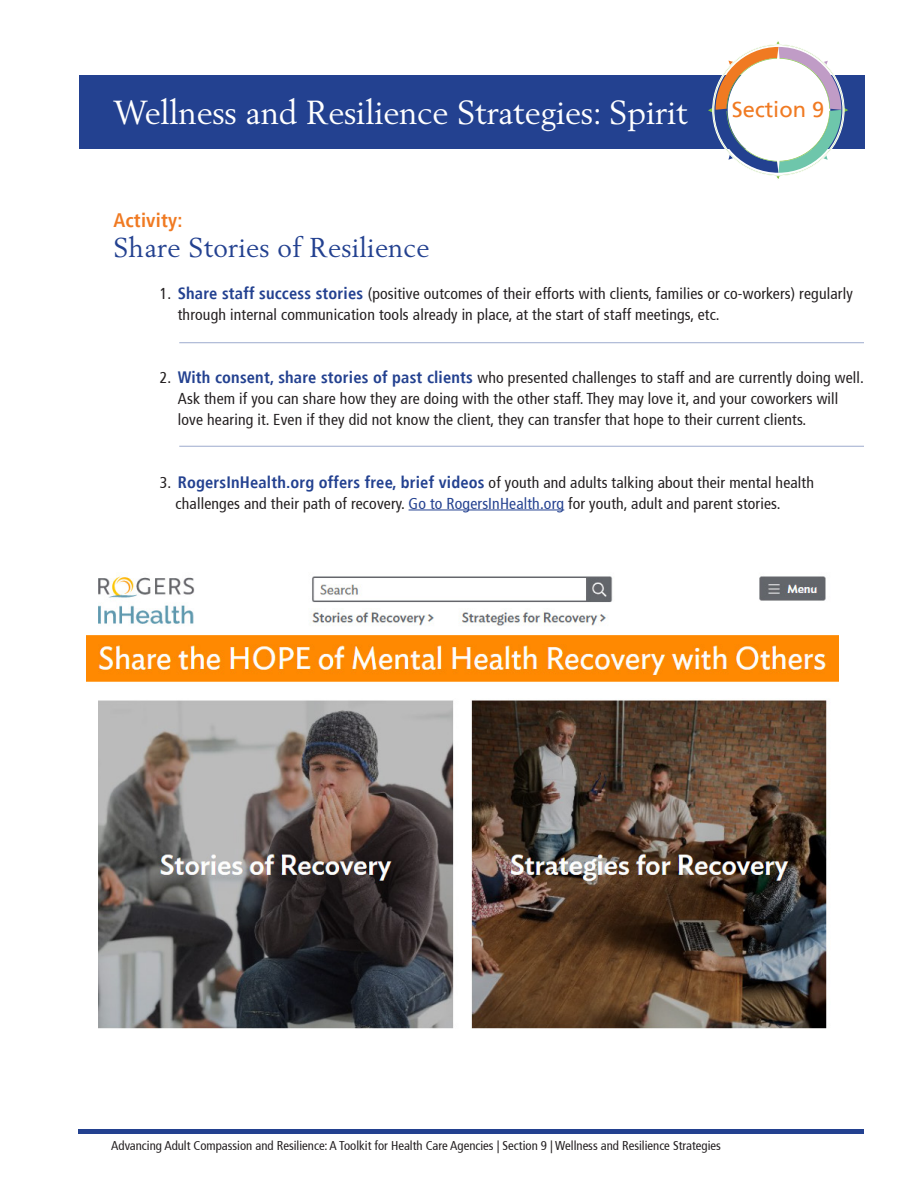
<style>
.page{position:relative;width:918px;height:1188px;background:#fff}
.page>*{position:absolute;margin:0;border:0;box-sizing:border-box;transform-origin:0 0}
.t1{font:33px "Berling";letter-spacing:-.005em;color:#fff}
.t2{font:27px "Berling";letter-spacing:.01em;color:#234190}
.t3{font:21.9px "Frutiger";color:#f07a22}
.t4{font:700 condensed 19.5px "Frutiger";letter-spacing:.01em;color:#f07a22}
.t5{font:condensed 15.75px/21px "Frutiger";letter-spacing:.01em;color:#231f20}
.t6{font:condensed 12.75px "Frutiger";color:#231f20}
.s1{font-weight:700;font-size:16.5px;color:#234190}
.s2{color:#234190}
</style>
<div class="page">
<hr style="left:79px;top:1130px;width:785px;height:4px;background:#234190">
<div style="left:79px;top:75px;width:786px;height:74px;background:#234190"></div>
<hr style="left:409px;top:510px;width:155px;height:1px;background:#234190">
<svg style="left:708px;top:41px;width:140px;height:138px"></svg>
<hr style="left:179px;top:342px;width:685px;height:1px;background:#234190">
<hr style="left:179px;top:446px;width:685px;height:1px;background:#234190">
<img style="left:87px;top:574px;width:752px;height:455px">
<p class="t1" style="left:113px;top:93px;width:576px">Wellness and Resilience Strategies: Spirit</p>
<p class="t3" style="left:732px;top:99px;width:94px">Section 9</p>
<p class="t4" style="left:113px;top:211px;width:71px">Activity:</p>
<p class="t2" style="left:113px;top:231px;width:317px">Share Stories of Resilience</p>
<p class="t5" style="left:178px;top:284px;width:676px;text-indent:-18px">1. <span class="s1">Share staff success stories</span> (positive outcomes of their efforts with clients, families or co-workers) regularly through internal communication tools already in place, at the start of staff meetings, etc.</p>
<p class="t5" style="left:178px;top:368px;width:688px;text-indent:-18px">2. <span class="s1">With consent, share stories of past clients</span> who presented challenges to staff and are currently doing well.<br>Ask them if you can share how they are doing with the other staff. They may love it, and your coworkers will love hearing it. Even if they did not know the client, they can transfer that hope to their current clients.</p>
<p class="t5" style="left:160px;top:473px;width:656px">3. <span class="s1">RogersInHealth.org offers free, brief videos</span> of youth and adults talking about their mental health</p>
<p class="t5" style="left:176px;top:494px;width:606px">challenges and their path of recovery. <span class="s2">Go to RogersInHealth.org</span> for youth, adult and parent stories.</p>
<p class="t6" style="left:111px;top:1140px;width:611px">Advancing Adult Compassion and Resilience: A Toolkit for Health Care Agencies | Section 9 | Wellness and Resilience Strategies</p>
</div>
